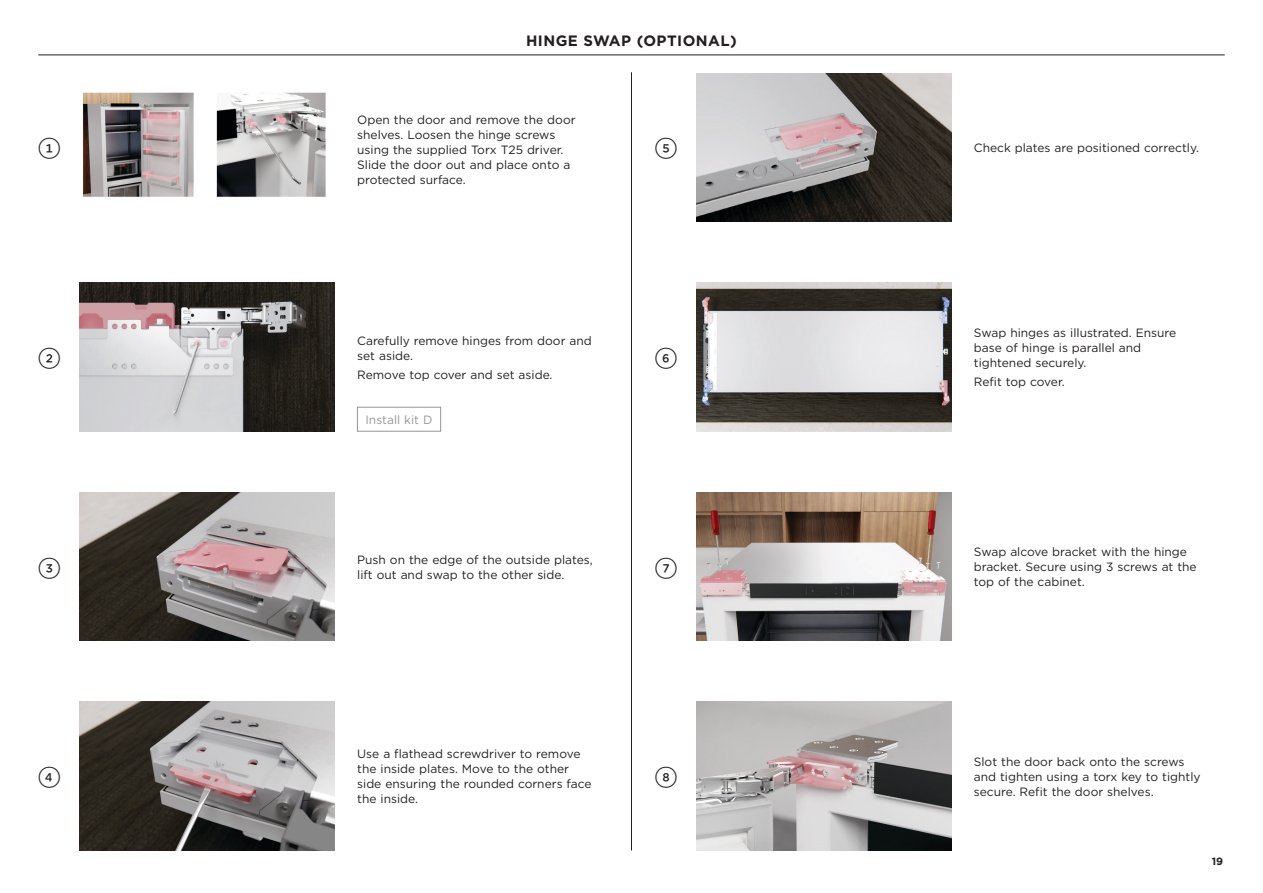
<style>
.page{position:relative;width:1263px;height:893px;background:#fff}
.page>*{position:absolute;margin:0;border:0;box-sizing:border-box;transform-origin:0 0}
.t1{font:500 22.5px "Gotham FP Nos";color:#231f20}
.t2{font:700 15px "Gotham";letter-spacing:.03em;color:#231f20}
.t3{font:12px/15px "Gotham";color:#231f20}
.t4{font:12px "Gotham";color:#949698}
.t5{font:700 10.5px "Gotham";color:#231f20}
</style>
<div class="page">
<hr style="left:38px;top:55px;width:1187px;height:1px;background:#231f20">
<hr style="left:631px;top:72px;width:1px;height:778px;background:#231f20">
<img style="left:82px;top:92px;width:244px;height:105px">
<img style="left:696px;top:73px;width:255px;height:149px">
<img style="left:696px;top:283px;width:255px;height:148px">
<img style="left:80px;top:702px;width:255px;height:148px">
<img style="left:696px;top:702px;width:255px;height:148px">
<img style="left:80px;top:283px;width:255px;height:148px">
<div style="left:357px;top:407px;width:84px;height:24px;background:#fff;border:1px solid #949698"></div>
<img style="left:80px;top:492px;width:255px;height:149px">
<img style="left:696px;top:492px;width:255px;height:149px">
<p class="t2" style="left:526px;top:31px;width:212px">HINGE SWAP (OPTIONAL)</p>
<p class="t3" style="left:357px;top:112px;width:220px">Open the door and remove the door shelves. Loosen the hinge screws using the supplied Torx T25 driver.<br>Slide the door out and place onto a protected surface.</p>
<h1 class="t1" style="left:38px;top:138px;width:24px">1</h1>
<h1 class="t1" style="left:655px;top:138px;width:24px">5</h1>
<p class="t3" style="left:974px;top:140px;width:227px">Check plates are positioned correctly.</p>
<h1 class="t1" style="left:38px;top:348px;width:24px">2</h1>
<h1 class="t1" style="left:38px;top:557px;width:24px">3</h1>
<p class="t3" style="left:357px;top:333px;width:236px">Carefully remove hinges from door and set aside.</p>
<p class="t3" style="left:357px;top:367px;width:197px">Remove top cover and set aside.</p>
<p class="t4" style="left:365px;top:412px;width:68px">Install kit D</p>
<p class="t3" style="left:357px;top:552px;width:237px">Push on the edge of the outside plates,</p>
<p class="t3" style="left:357px;top:567px;width:209px">lift out and swap to the other side.</p>
<h1 class="t1" style="left:655px;top:348px;width:24px">6</h1>
<p class="t3" style="left:974px;top:325px;width:204px">Swap hinges as illustrated. Ensure base of hinge is parallel and tightened securely.</p>
<p class="t3" style="left:974px;top:374px;width:92px">Refit top cover.</p>
<h1 class="t1" style="left:655px;top:557px;width:24px">7</h1>
<p class="t3" style="left:974px;top:544px;width:224px">Swap alcove bracket with the hinge bracket. Secure using 3 screws at the top of the cabinet.</p>
<h1 class="t1" style="left:38px;top:767px;width:24px">4</h1>
<p class="t3" style="left:357px;top:746px;width:236px">Use a flathead screwdriver to remove the inside plates. Move to the other side ensuring the rounded corners face the inside.</p>
<p class="t3" style="left:974px;top:754px;width:228px">Slot the door back onto the screws and tighten using a torx key to tightly</p>
<h1 class="t1" style="left:655px;top:767px;width:24px">8</h1>
<p class="t3" style="left:974px;top:784px;width:181px">secure. Refit the door shelves.</p>
<p class="t5" style="left:1212px;top:854px;width:13px">19</p>
</div>
